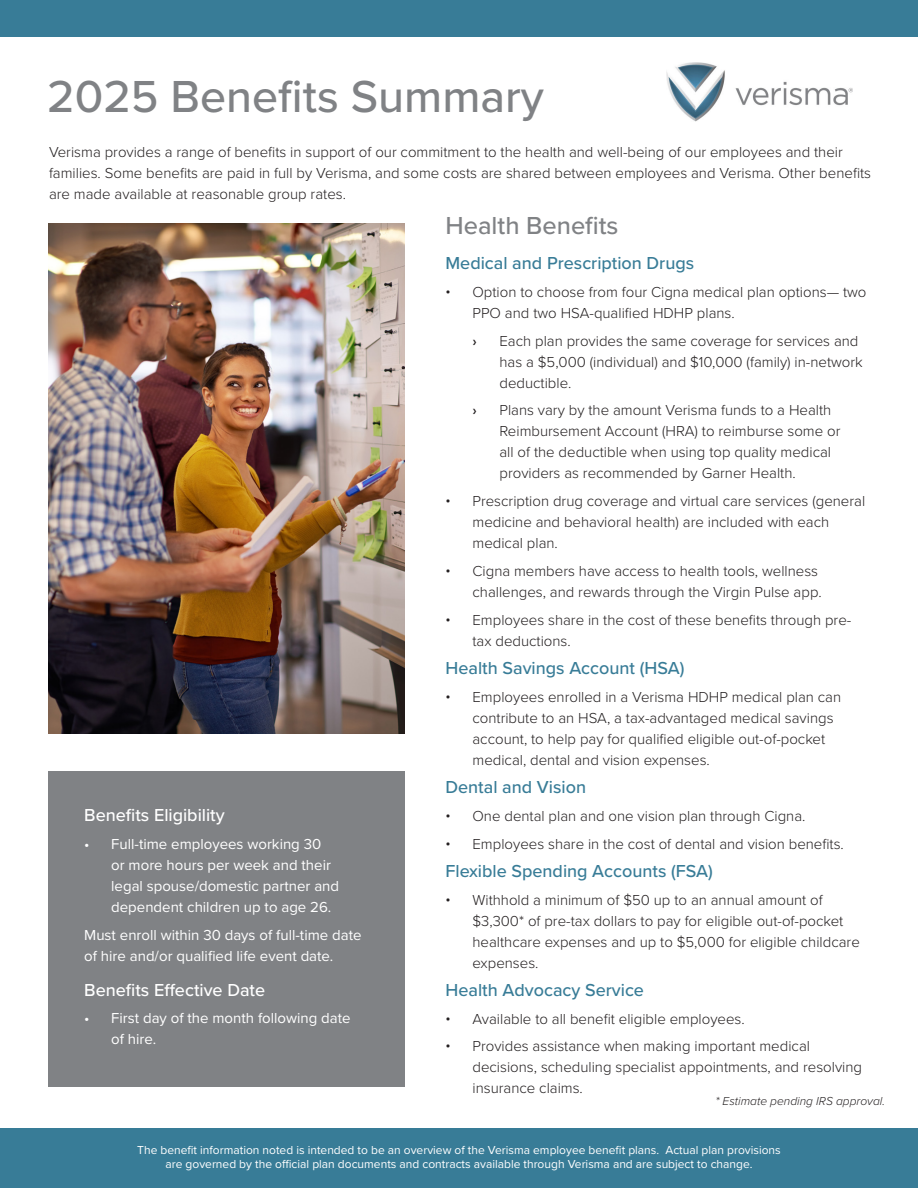
<style>
.page{position:relative;width:918px;height:1188px;background:#fff}
.page>*{position:absolute;margin:0;border:0;box-sizing:border-box;transform-origin:0 0}
.t1{font:500 46.5px "Proxima Nova";color:#808285}
.t2{font:500 25.5px "Proxima Nova";color:#808285}
.t3{font:500 18px "Proxima Nova";color:#387c97}
.t4{font:500 18px "Proxima Nova";color:#fff}
.t5{font:300 15px/21px "Proxima Nova";color:#231f20}
.t6{font:15px/21px "Proxima Nova";color:#fff}
.t7{font:500 13.5px "Work Sans";color:#231f20}
.t8{font:12px/14.4px "Proxima Nova";color:#fff;text-align:center}
.t9{font:italic 300 12px "Proxima Nova";color:#231f20}
.s1{font-family:"Maison Neue Extended";font-weight:600;font-size:13.5px}
</style>
<div class="page">
<img style="left:49px;top:223px;width:356px;height:511px">
<div style="left:0;top:1128px;width:918px;height:60px;background:#387c97"></div>
<img style="left:666px;top:62px;width:186px;height:59px">
<div style="left:0;top:0;width:918px;height:37px;background:#387c97"></div>
<div style="left:49px;top:772px;width:356px;height:315px;background:#808285"></div>
<h1 class="t1" style="left:47px;top:62px;width:498px">2025 Benefits Summary</h1>
<p class="t5" style="left:49px;top:140px;width:824px">Verisma provides a range of benefits in support of our commitment to the health and well-being of our employees and their families. Some benefits are paid in full by Verisma, and some costs are shared between employees and Verisma. Other benefits are made available at reasonable group rates.</p>
<p class="t4" style="left:84px;top:802px;width:142px">Benefits Eligibility</p>
<p class="t6" style="left:111px;top:833px;width:229px;text-indent:-27px">• Full-time employees working 30<br>or more hours per week and their legal spouse/domestic partner and dependent children up to age 26.</p>
<p class="t6" style="left:84px;top:923px;width:279px">Must enroll within 30 days of full-time date of hire and/or qualified life event date.</p>
<p class="t4" style="left:84px;top:976px;width:182px">Benefits Effective Date</p>
<p class="t6" style="left:111px;top:1007px;width:241px;text-indent:-27px">• First day of the month following date of hire.</p>
<p class="t2" style="left:446px;top:206px;width:175px">Health Benefits</p>
<p class="t3" style="left:446px;top:250px;width:250px">Medical and Prescription Drugs</p>
<p class="t5" style="left:472px;top:281px;width:396px;text-indent:-27px"><span class="s1">•</span> Option to choose from four Cigna medical plan options— two<br>PPO and two HSA-qualified HDHP plans.</p>
<p class="t7" style="left:472px;top:333px;width:6px">›</p>
<p class="t5" style="left:500px;top:329px;width:365px">Each plan provides the same coverage for services and has a $5,000 (individual) and $10,000 (family) in-network deductible.</p>
<p class="t7" style="left:472px;top:403px;width:6px">›</p>
<p class="t5" style="left:500px;top:399px;width:342px">Plans vary by the amount Verisma funds to a Health Reimbursement Account (HRA) to reimburse some or all of the deductible when using top quality medical providers as recommended by Garner Health.</p>
<p class="t5" style="left:472px;top:490px;width:394px;text-indent:-27px"><span class="s1">•</span> Prescription drug coverage and virtual care services (general medicine and behavioral health) are included with each medical plan.</p>
<p class="t5" style="left:446px;top:560px;width:378px;text-align:right"><span class="s1">•</span> Cigna members have access to health tools, wellness challenges, and rewards through the Virgin Pulse app.</p>
<p class="t5" style="left:472px;top:608px;width:380px;text-indent:-27px"><span class="s1">•</span> Employees share in the cost of these benefits through pre&shy;tax deductions.</p>
<p class="t3" style="left:446px;top:655px;width:241px">Health Savings Account (HSA)</p>
<p class="t5" style="left:472px;top:685px;width:370px;text-indent:-27px"><span class="s1">•</span> Employees enrolled in a Verisma HDHP medical plan can contribute to an HSA, a tax-advantaged medical savings account, to help pay for qualified eligible out-of-pocket medical, dental and vision expenses.</p>
<p class="t3" style="left:446px;top:774px;width:142px">Dental and Vision</p>
<p class="t5" style="left:446px;top:804px;width:361px"><span class="s1">•</span> One dental plan and one vision plan through Cigna.</p>
<p class="t5" style="left:446px;top:832px;width:400px"><span class="s1">•</span> Employees share in the cost of dental and vision benefits.</p>
<p class="t3" style="left:446px;top:857px;width:269px">Flexible Spending Accounts (FSA)</p>
<p class="t5" style="left:472px;top:888px;width:389px;text-indent:-27px"><span class="s1">•</span> Withhold a minimum of $50 up to an annual amount of $3,300* of pre-tax dollars to pay for eligible out-of-pocket healthcare expenses and up to $5,000 for eligible childcare expenses.</p>
<p class="t3" style="left:446px;top:977px;width:200px">Health Advocacy Service</p>
<p class="t5" style="left:446px;top:1007px;width:301px"><span class="s1">•</span> Available to all benefit eligible employees.</p>
<p class="t5" style="left:472px;top:1035px;width:391px;text-indent:-27px"><span class="s1">•</span> Provides assistance when making important medical decisions, scheduling specialist appointments, and resolving insurance claims.</p>
<p class="t9" style="left:716px;top:1092px;width:171px">* Estimate pending IRS approval.</p>
<p class="t8" style="left:137px;top:1142px;width:645px">The benefit information noted is intended to be an overview of the Verisma employee benefit plans. Actual plan provisions are governed by the official plan documents and contracts available through Verisma and are subject to change.</p>
</div>
